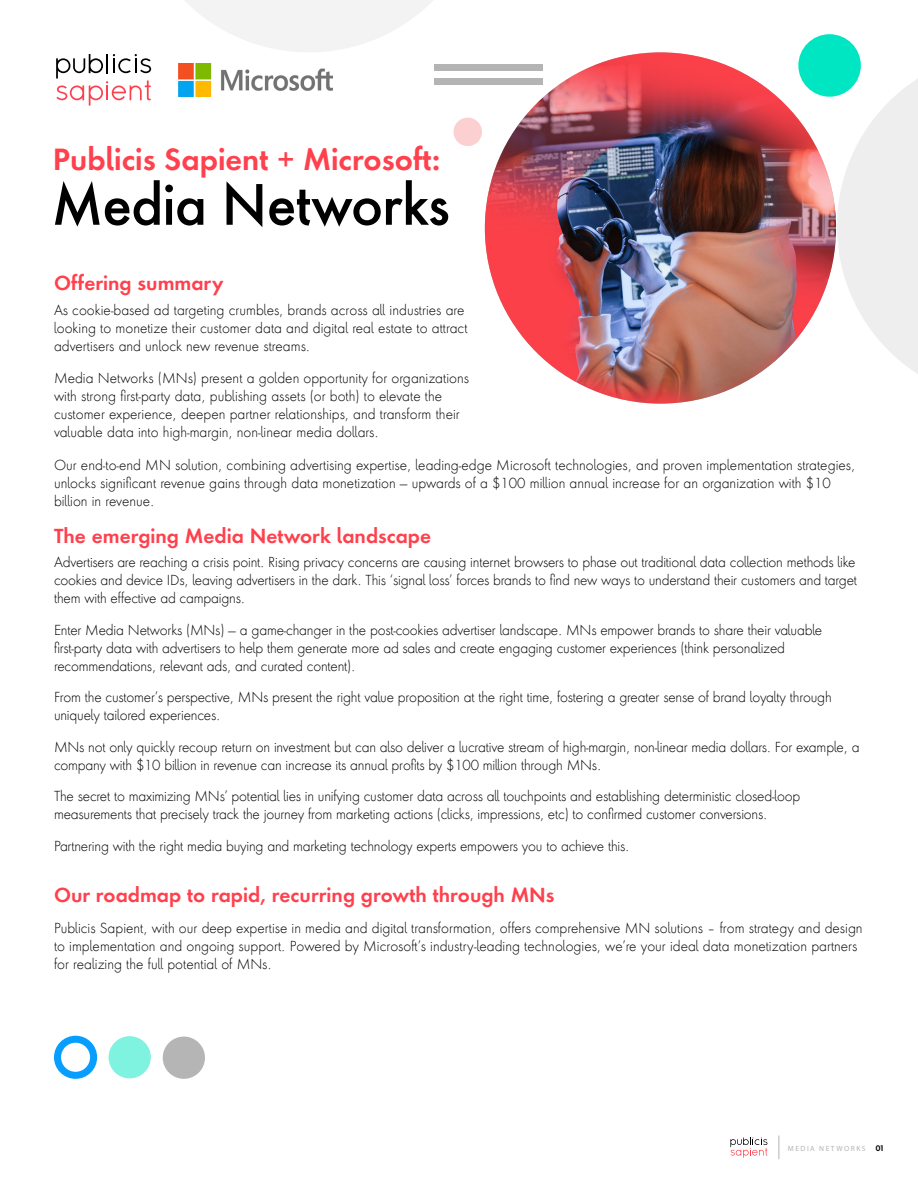
<style>
.page{position:relative;width:918px;height:1188px;background:#fff}
.page>*{position:absolute;margin:0;border:0;box-sizing:border-box;transform-origin:0 0}
.t1{font:500 54px "Futura Next";letter-spacing:-.02em;color:#000}
.t2{font:600 28.5px "Futura Next";color:#ff404d}
.t3{font:600 18.9px "Futura Next";color:#ff404d}
.t4{font:300 13.5px/18px "Futura Next";letter-spacing:-.015em;color:#000}
.t5{font:7.5px "Myriad Pro";letter-spacing:.195em;color:#b4b4b4}
.t6{font:600 7.5px "Futura Next";color:#000}
</style>
<div class="page">
<div style="left:435px;top:64px;width:108px;height:6px;background:#b4b4b4"></div>
<div style="left:435px;top:78px;width:108px;height:6px;background:#b4b4b4"></div>
<div style="left:798px;top:34px;width:63px;height:63px;background:#00e6c3;border-radius:50%"></div>
<svg style="left:837px;top:51px;width:81px;height:323px"></svg>
<div style="left:454px;top:118px;width:28px;height:28px;background:#fccfd1;border-radius:50%"></div>
<img style="left:485px;top:52px;width:351px;height:352px;border-radius:176px">
<svg style="left:56px;top:0;width:428px;height:106px"></svg>
<div style="left:109px;top:1036px;width:42px;height:42px;background:#80f2e0;border-radius:50%"></div>
<div style="left:54px;top:1036px;width:43px;height:43px;border:7px solid #089eff;border-radius:50%"></div>
<div style="left:163px;top:1037px;width:42px;height:42px;background:#b5b5b5;border-radius:50%"></div>
<img style="left:178px;top:64px;width:154px;height:32px">
<svg style="left:730px;top:1138px;width:37px;height:20px"></svg>
<svg style="left:779px;top:1136px;width:1px;height:23px"></svg>
<h2 class="t2" style="left:53px;top:140px;width:389px">Publicis Sapient + Microsoft:</h2>
<h1 class="t1" style="left:51px;top:169px;width:400px">Media Networks</h1>
<h3 class="t3" style="left:54px;top:271px;width:171px">Offering summary</h3>
<p class="t4" style="left:54px;top:301px;width:415px">As cookie-based ad targeting crumbles, brands across all industries are looking to monetize their customer data and digital real estate to attract advertisers and unlock new revenue streams.</p>
<p class="t4" style="left:54px;top:369px;width:417px">Media Networks (MNs) present a golden opportunity for organizations with strong first-party data, publishing assets (or both) to elevate the customer experience, deepen partner relationships, and transform their valuable data into high-margin, non-linear media dollars.</p>
<p class="t4" style="left:54px;top:456px;width:803px">Our end-to-end MN solution, combining advertising expertise, leading-edge Microsoft technologies, and proven implementation strategies, unlocks significant revenue gains through data monetization — upwards of a $100 million annual increase for an organization with $10 billion in revenue.</p>
<h3 class="t3" style="left:54px;top:523px;width:379px">The emerging Media Network landscape</h3>
<p class="t4" style="left:54px;top:554px;width:805px">Advertisers are reaching a crisis point. Rising privacy concerns are causing internet browsers to phase out traditional data collection methods like cookies and device IDs, leaving advertisers in the dark. This ‘signal loss’ forces brands to find new ways to understand their customers and target them with effective ad campaigns.</p>
<p class="t4" style="left:54px;top:621px;width:770px">Enter Media Networks (MNs) — a game-changer in the post-cookies advertiser landscape. MNs empower brands to share their valuable first-party data with advertisers to help them generate more ad sales and create engaging customer experiences (think personalized recommendations, relevant ads, and curated content).</p>
<p class="t4" style="left:54px;top:689px;width:779px">From the customer’s perspective, MNs present the right value proposition at the right time, fostering a greater sense of brand loyalty through uniquely tailored experiences.</p>
<p class="t4" style="left:54px;top:738px;width:807px">MNs not only quickly recoup return on investment but can also deliver a lucrative stream of high-margin, non-linear media dollars. For example, a company with $10 billion in revenue can increase its annual profits by $100 million through MNs.</p>
<p class="t4" style="left:54px;top:787px;width:748px">The secret to maximizing MNs’ potential lies in unifying customer data across all touchpoints and establishing deterministic closed-loop measurements that precisely track the journey from marketing actions (clicks, impressions, etc) to confirmed customer conversions.</p>
<p class="t4" style="left:54px;top:837px;width:577px">Partnering with the right media buying and marketing technology experts empowers you to achieve this.</p>
<h3 class="t3" style="left:54px;top:882px;width:502px">Our roadmap to rapid, recurring growth through MNs</h3>
<p class="t4" style="left:54px;top:920px;width:810px">Publicis Sapient, with our deep expertise in media and digital transformation, offers comprehensive MN solutions – from strategy and design to implementation and ongoing support. Powered by Microsoft’s industry-leading technologies, we’re your ideal data monetization partners for realizing the full potential of MNs.</p>
<p class="t5" style="left:788px;top:1144px;width:79px">MEDIA NETWORKS</p>
<p class="t6" style="left:876px;top:1144px;width:10px">01</p>
</div>
